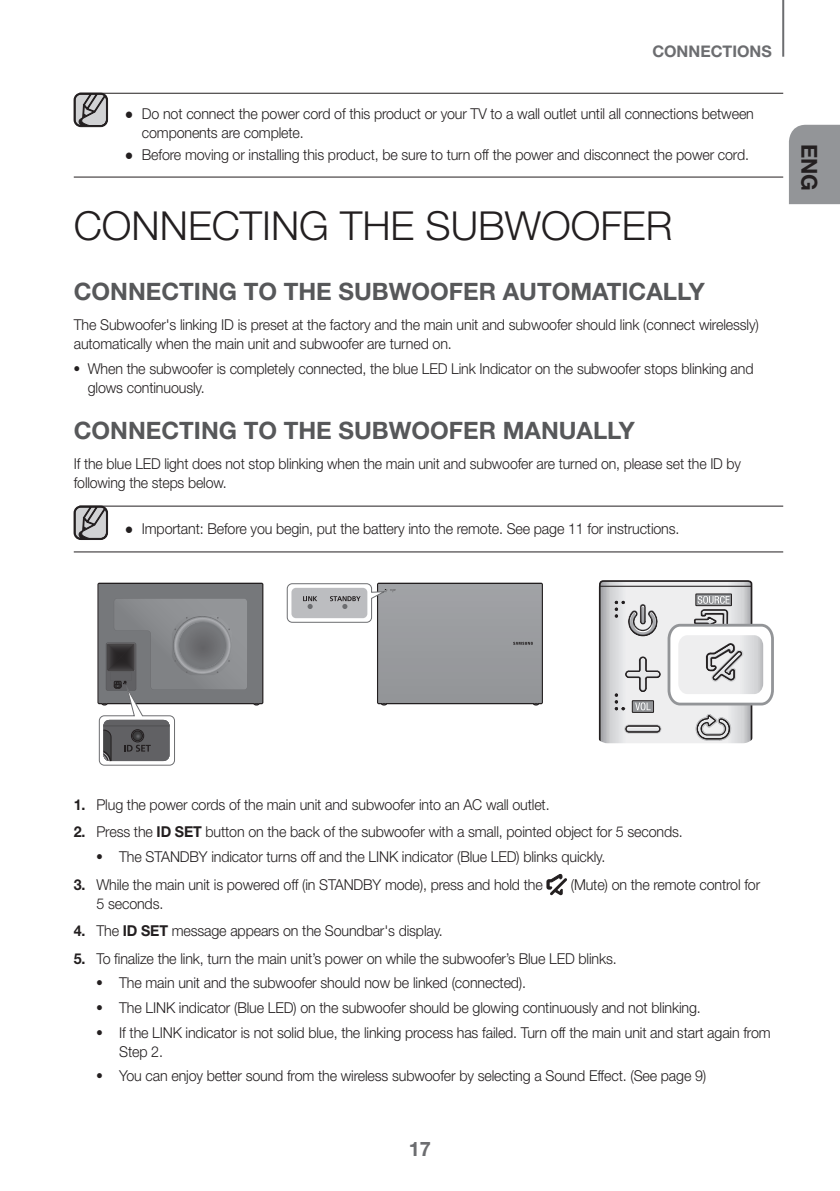
<style>
.page{position:relative;width:840px;height:1191px;background:#fff}
.page>*{position:absolute;margin:0;border:0;box-sizing:border-box;transform-origin:0 0}
.Title1{font:300 40px "Helvetica Neue cp";color:#231f20}
.Title2{font:700 24px "Helvetica Neue cp";color:#57585a}
.t1{font:700 22px "Helvetica Neue cp";color:#231f20}
.t2{font:700 20px "Helvetica Neue cp";color:#6c6d70}
.t3{font:700 16px "Helvetica Neue cp";color:#6c6d70}
.Body_Basic{font:300 15px/19px "Helvetica Neue cp";letter-spacing:-.01em;color:#231f20;scale:.95 1}
.Body_Basic-2{font:300 15px/19px "Helvetica Neue cp";letter-spacing:-.01em;color:#231f20;scale:.94 1}
.s1{font-family:"Arial";font-weight:400}
.s2{font-family:"SI Icon HR755";font-weight:400}
.s3{font-weight:700}
</style>
<div class="page">
<hr style="left:781px;top:0;width:2px;height:57px;background:#6c6d70">
<div style="left:789px;top:125px;width:50px;height:79px;background:#939598"></div>
<hr style="left:79px;top:93px;width:703px;height:1px;background:#231f20">
<hr style="left:74px;top:177px;width:708px;height:1px;background:#231f20">
<hr style="left:79px;top:505px;width:703px;height:1px;background:#231f20">
<hr style="left:74px;top:551px;width:708px;height:1px;background:#231f20">
<svg style="left:73px;top:93px;width:35px;height:35px"></svg>
<svg style="left:73px;top:505px;width:35px;height:35px"></svg>
<svg style="left:286px;top:582px;width:256px;height:123px"></svg>
<svg style="left:97px;top:582px;width:166px;height:184px"></svg>
<svg style="left:598px;top:580px;width:176px;height:163px"></svg>
<svg style="left:546px;top:874px;width:20px;height:21px"></svg>
<p class="t3" style="left:652px;top:42px;width:121px">CONNECTIONS</p>
<p class="Body_Basic" style="left:142px;top:104px;width:645px;text-indent:-17px"><span class="s1">●</span> Do not connect the power cord of this product or your TV to a wall outlet until all connections between components are complete.</p>
<p class="Body_Basic" style="left:125px;top:145px;width:658px"><span class="s1">●</span> Before moving or installing this product, be sure to turn off the power and disconnect the power cord.</p>
<p class="Title1" style="left:74px;top:202px;width:599px">CONNECTING THE SUBWOOFER</p>
<p class="Title2" style="left:74px;top:277px;width:632px">CONNECTING TO THE SUBWOOFER AUTOMATICALLY</p>
<p class="Body_Basic" style="left:74px;top:315px;width:722px">The Subwoofer's linking ID is preset at the factory and the main unit and subwoofer should link (connect wirelessly) automatically when the main unit and subwoofer are turned on.</p>
<p class="Body_Basic" style="left:88px;top:359px;width:702px;text-indent:-14px"><span class="s2">•</span> When the subwoofer is completely connected, the blue LED Link Indicator on the subwoofer stops blinking and glows continuously.</p>
<p class="Title2" style="left:74px;top:416px;width:562px">CONNECTING TO THE SUBWOOFER MANUALLY</p>
<p class="Body_Basic-2" style="left:74px;top:454px;width:711px">If the blue LED light does not stop blinking when the main unit and subwoofer are turned on, please set the ID by following the steps below.</p>
<p class="Body_Basic" style="left:125px;top:520px;width:585px"><span class="s1">●</span> Important: Before you begin, put the battery into the remote. See page 11 for instructions.</p>
<h3 class="t1" style="left:821px;top:144px;width:49px;rotate:90deg">ENG</h3>
<p class="Body_Basic" style="left:74px;top:795px;width:502px"><span class="s3">1.</span> Plug the power cords of the main unit and subwoofer into an AC wall outlet.</p>
<p class="Body_Basic" style="left:74px;top:822px;width:642px"><span class="s3">2.</span> Press the <span class="s3">ID SET</span> button on the back of the subwoofer with a small, pointed object for 5 seconds.</p>
<p class="Body_Basic" style="left:96px;top:847px;width:537px"><span class="s2">•</span> The STANDBY indicator turns off and the LINK indicator (Blue LED) blinks quickly.</p>
<p class="Body_Basic" style="left:74px;top:875px;width:495px"><span class="s3">3.</span> While the main unit is powered off (in STANDBY mode), press and hold the</p>
<p class="Body_Basic" style="left:570px;top:875px;width:201px">(Mute) on the remote control for</p>
<p class="Body_Basic" style="left:96px;top:894px;width:72px">5 seconds.</p>
<p class="Body_Basic" style="left:74px;top:921px;width:390px"><span class="s3">4.</span> The <span class="s3">ID SET</span> message appears on the Soundbar's display.</p>
<p class="Body_Basic" style="left:74px;top:949px;width:572px"><span class="s3">5.</span> To finalize the link, turn the main unit’s power on while the subwoofer’s Blue LED blinks.</p>
<p class="Body_Basic" style="left:96px;top:973px;width:453px"><span class="s2">•</span> The main unit and the subwoofer should now be linked (connected).</p>
<p class="Body_Basic" style="left:96px;top:998px;width:637px"><span class="s2">•</span> The LINK indicator (Blue LED) on the subwoofer should be glowing continuously and not blinking.</p>
<p class="Body_Basic" style="left:119px;top:1023px;width:687px;text-indent:-23px"><span class="s2">•</span> If the LINK indicator is not solid blue, the linking process has failed. Turn off the main unit and start again from<br>Step 2.</p>
<p class="Body_Basic" style="left:96px;top:1066px;width:643px"><span class="s2">•</span> You can enjoy better sound from the wireless subwoofer by selecting a Sound Effect. (See page 9)</p>
<h3 class="t2" style="left:408px;top:1137px;width:24px">17</h3>
</div>
